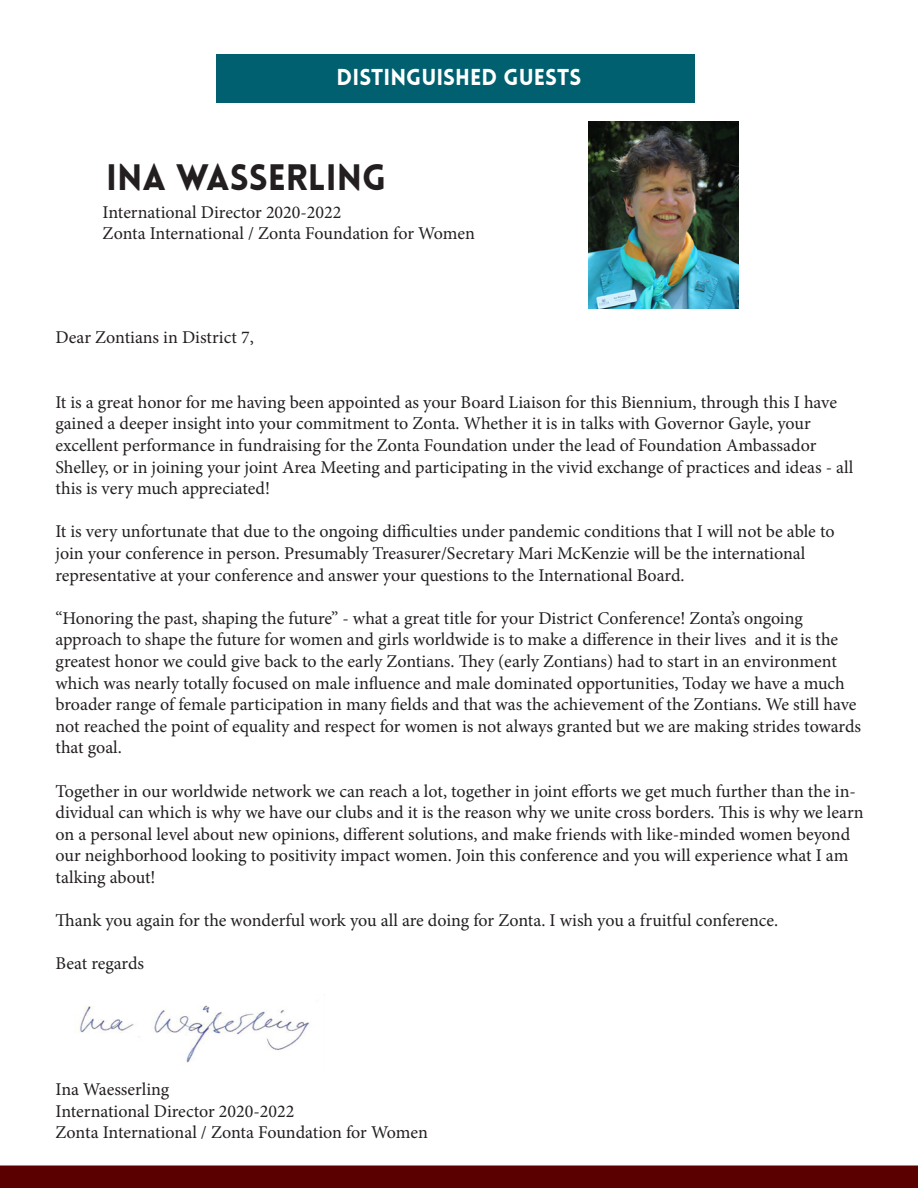
<style>
.page{position:relative;width:918px;height:1188px;background:#fff}
.page>*{position:absolute;margin:0;border:0;box-sizing:border-box;transform-origin:0 0}
.t1{font:900 36px "Lovelo";color:#231f20}
.t2{font:900 22.5px "Lovelo";color:#fff}
.t3{font:18px/21.6px "Minion Pro";letter-spacing:-.005em;color:#231f20}
</style>
<div class="page">
<div style="left:216px;top:54px;width:478px;height:48px;background:#00606f"></div>
<div style="left:0;top:1166px;width:918px;height:22px;background:#5a0000"></div>
<img style="left:76px;top:1005px;width:234px;height:58px">
<img style="left:589px;top:122px;width:150px;height:186px">
<p class="t2" style="left:337px;top:63px;width:246px">DISTINGUISHED GUESTS</p>
<p class="t1" style="left:106px;top:154px;width:282px">INA WASSERLING</p>
<p class="t3" style="left:103px;top:201px;width:240px">International Director 2020-2022</p>
<p class="t3" style="left:103px;top:223px;width:374px">Zonta International / Zonta Foundation for Women</p>
<p class="t3" style="left:56px;top:327px;width:200px">Dear Zontians in District 7,</p>
<p class="t3" style="left:56px;top:391px;width:783px">It is a great honor for me having been appointed as your Board Liaison for this Biennium, through this I have gained a deeper insight into your commitment to Zonta. Whether it is in talks with Governor Gayle, your</p>
<p class="t3" style="left:56px;top:435px;width:762px">excellent performance in fundraising for the Zonta Foundation under the lead of Foundation Ambassador</p>
<p class="t3" style="left:56px;top:456px;width:799px">Shelley, or in joining your joint Area Meeting and participating in the vivid exchange of practices and ideas - all this is very much appreciated!</p>
<p class="t3" style="left:56px;top:521px;width:781px">It is very unfortunate that due to the ongoing difficulties under pandemic conditions that I will not be able to join your conference in person. Presumably Treasurer/Secretary Mari McKenzie will be the international</p>
<p class="t3" style="left:56px;top:564px;width:631px">representative at your conference and answer your questions to the International Board.</p>
<p class="t3" style="left:56px;top:607px;width:749px">“Honoring the past, shaping the future” - what a great title for your District Conference! Zonta’s ongoing</p>
<p class="t3" style="left:56px;top:629px;width:807px">approach to shape the future for women and girls worldwide is to make a difference in their lives and it is the greatest honor we could give back to the early Zontians. They (early Zontians) had to start in an environment which was nearly totally focused on male influence and male dominated opportunities, Today we have a much broader range of female participation in many fields and that was the achievement of the Zontians. We still have not reached the point of equality and respect for women is not always granted but we are making strides towards that goal.</p>
<p class="t3" style="left:56px;top:780px;width:810px">Together in our worldwide network we can reach a lot, together in joint efforts we get much further than the in&shy;dividual can which is why we have our clubs and it is the reason why we unite cross borders. This is why we learn on a personal level about new opinions, different solutions, and make friends with like-minded women beyond our neighborhood looking to positivity impact women. Join this conference and you will experience what I am talking about!</p>
<p class="t3" style="left:56px;top:910px;width:724px">Thank you again for the wonderful work you all are doing for Zonta. I wish you a fruitful conference.</p>
<p class="t3" style="left:56px;top:953px;width:90px">Beat regards</p>
<p class="t3" style="left:56px;top:1079px;width:115px">Ina Waesserling</p>
<p class="t3" style="left:56px;top:1100px;width:240px">International Director 2020-2022</p>
<p class="t3" style="left:56px;top:1122px;width:374px">Zonta International / Zonta Foundation for Women</p>
</div>
